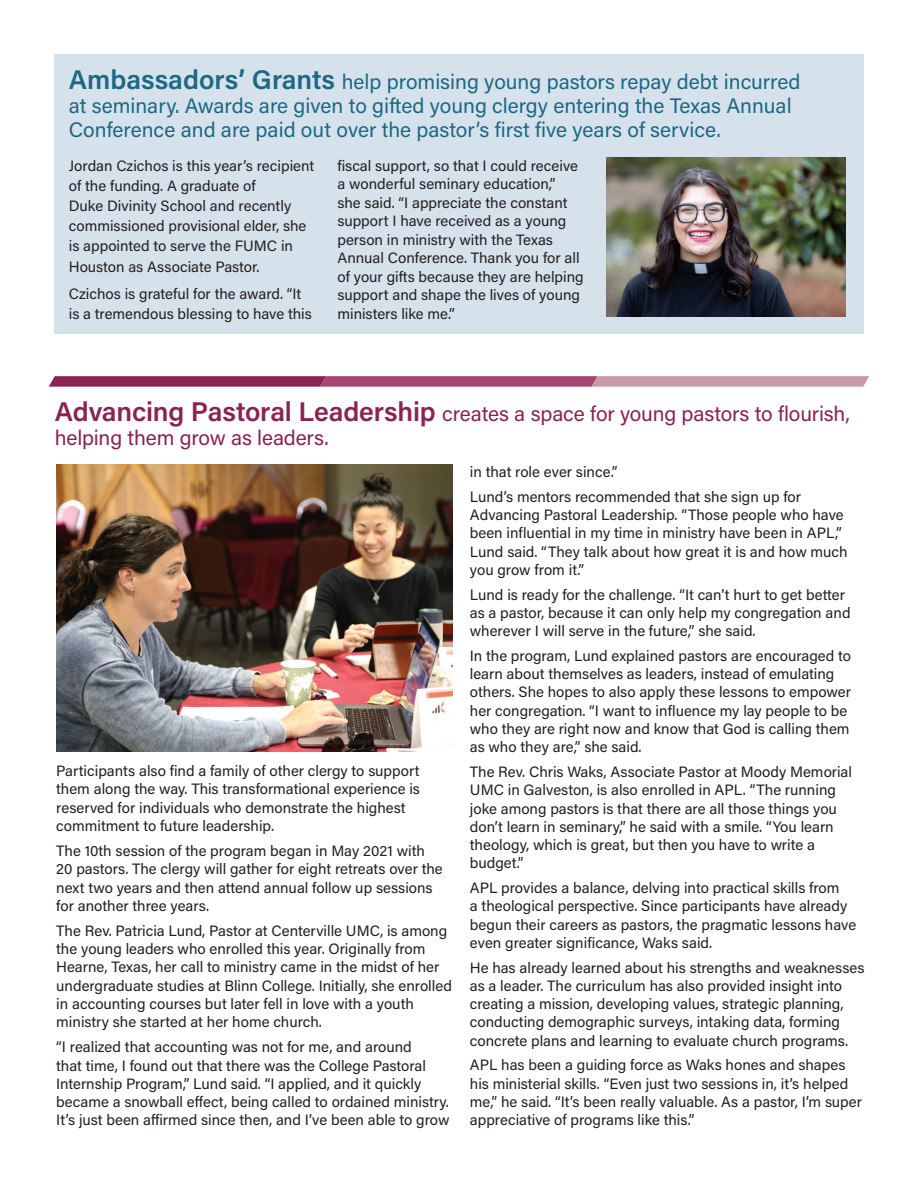
<style>
.page{position:relative;width:918px;height:1188px;background:#fff}
.page>*{position:absolute;margin:0;border:0;box-sizing:border-box;transform-origin:0 0}
.t1{font:21px/24px "Acumin Pro";color:#1c6885}
.t2{font:21px/24px "Acumin Pro";letter-spacing:-.005em;color:#8a2352}
.t3{font:15px/18.1px "Acumin Pro";color:#231f20}
.s1{font-weight:600;font-size:27px}
</style>
<div class="page">
<div style="left:54px;top:54px;width:810px;height:279px;background:#d6e2eb"></div>
<img style="left:606px;top:157px;width:240px;height:160px">
<svg style="left:49px;top:376px;width:820px;height:11px;background:#ad5f80"></svg>
<img style="left:56px;top:465px;width:396px;height:287px">
<h1 class="t1" style="left:69px;top:69px;width:733px"><span class="s1">Ambassadors’ Grants</span> help promising young pastors repay debt incurred at seminary. Awards are given to gifted young clergy entering the Texas Annual<br>Conference and are paid out over the pastor’s first five years of service.</h1>
<p class="t3" style="left:69px;top:155px;width:247px;line-height:20.2px">Jordan Czichos is this year’s recipient of the funding. A graduate of<br>Duke Divinity School and recently commissioned provisional elder, she is appointed to serve the FUMC in Houston as Associate Pastor.</p>
<p class="t3" style="left:69px;top:283px;width:244px;line-height:20.2px">Czichos is grateful for the award. “It is a tremendous blessing to have this</p>
<p class="t3" style="left:337px;top:155px;width:248px;line-height:18.6px">fiscal support, so that I could receive a wonderful seminary education,”<br>she said. “I appreciate the constant support I have received as a young person in ministry with the Texas Annual Conference. Thank you for all of your gifts because they are helping support and shape the lives of young ministers like me.”</p>
<h1 class="t2" style="left:55px;top:401px;width:797px"><span class="s1">Advancing Pastoral Leadership</span> creates a space for young pastors to flourish, helping them grow as leaders.</h1>
<p class="t3" style="left:56px;top:761px;width:365px">Participants also find a family of other clergy to support them along the way. This transformational experience is reserved for individuals who demonstrate the highest commitment to future leadership.</p>
<p class="t3" style="left:56px;top:841px;width:388px">The 10th session of the program began in May 2021 with 20 pastors. The clergy will gather for eight retreats over the next two years and then attend annual follow up sessions for another three years.</p>
<p class="t3" style="left:56px;top:921px;width:397px">The Rev. Patricia Lund, Pastor at Centerville UMC, is among the young leaders who enrolled this year. Originally from Hearne, Texas, her call to ministry came in the midst of her undergraduate studies at Blinn College. Initially, she enrolled in accounting courses but later fell in love with a youth ministry she started at her home church.</p>
<p class="t3" style="left:56px;top:1037px;width:395px">“I realized that accounting was not for me, and around<br>that time, I found out that there was the College Pastoral Internship Program,” Lund said. “I applied, and it quickly became a snowball effect, being called to ordained ministry.<br>It’s just been affirmed since then, and I’ve been able to grow</p>
<p class="t3" style="left:470px;top:459px;width:333px;line-height:24.9px">in that role ever since.”<br>Lund’s mentors recommended that she sign up for</p>
<p class="t3" style="left:470px;top:505px;width:379px">Advancing Pastoral Leadership. “Those people who have been influential in my time in ministry have been in APL,” Lund said. “They talk about how great it is and how much you grow from it.”</p>
<p class="t3" style="left:470px;top:585px;width:382px">Lund is ready for the challenge. “It can’t hurt to get better as a pastor, because it can only help my congregation and wherever I will serve in the future,” she said.</p>
<p class="t3" style="left:470px;top:646px;width:383px">In the program, Lund explained pastors are encouraged to learn about themselves as leaders, instead of emulating others. She hopes to also apply these lessons to empower her congregation. “I want to influence my lay people to be who they are right now and know that God is calling them as who they are,” she said.</p>
<p class="t3" style="left:470px;top:762px;width:384px">The Rev. Chris Waks, Associate Pastor at Moody Memorial UMC in Galveston, is also enrolled in APL. “The running joke among pastors is that there are all those things you don’t learn in seminary,” he said with a smile. “You learn theology, which is great, but then you have to write a budget.”</p>
<p class="t3" style="left:470px;top:878px;width:388px">APL provides a balance, delving into practical skills from<br>a theological perspective. Since participants have already begun their careers as pastors, the pragmatic lessons have even greater significance, Waks said.</p>
<p class="t3" style="left:470px;top:958px;width:396px">He has already learned about his strengths and weaknesses as a leader. The curriculum has also provided insight into creating a mission, developing values, strategic planning, conducting demographic surveys, intaking data, forming concrete plans and learning to evaluate church programs.</p>
<p class="t3" style="left:470px;top:1056px;width:394px">APL has been a guiding force as Waks hones and shapes his ministerial skills. “Even just two sessions in, it’s helped me,” he said. “It’s been really valuable. As a pastor, I’m super appreciative of programs like this.”</p>
</div>
